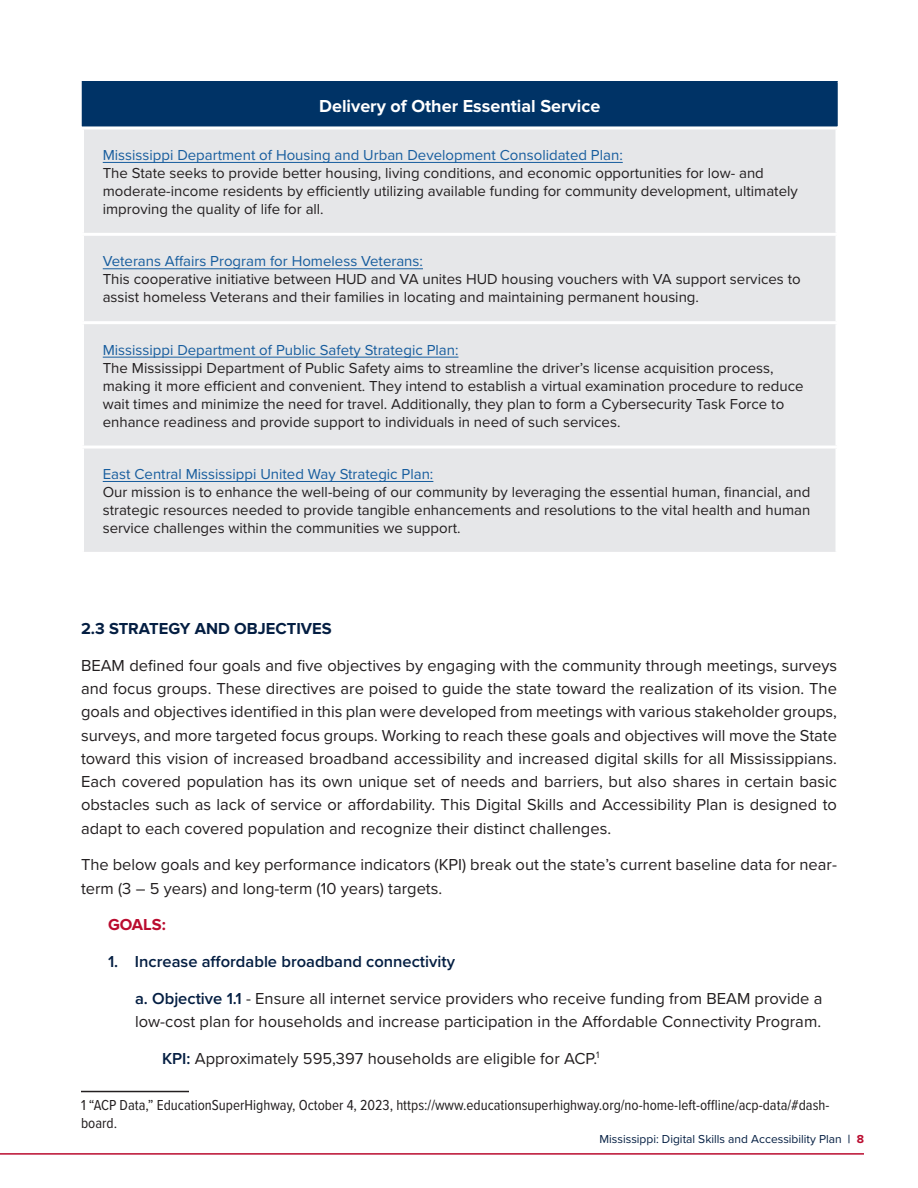
<style>
.page{position:relative;width:918px;height:1188px;background:#fff}
.page>*{position:absolute;margin:0;border:0;box-sizing:border-box;transform-origin:0 0}
.t1{font:700 18px "Proxima Nova";color:#fff}
.Body{font:16.5px/23.2px "Proxima Nova";color:#231f20}
.Body-2{font:600 16.5px "Proxima Nova";color:#041e42}
.Body-3{font:700 16.5px "Proxima Nova";color:#041e42}
.Body-4{font:700 16.5px "Proxima Nova";color:#ba0c2f}
.t2{font:15px/18px "Proxima Nova";color:#231f20}
.t3{font:15px "Proxima Nova";color:#175d9e}
.t4{font:15px/18px "Proxima Nova Cond";color:#231f20}
.t5{font:12px "Proxima Nova";color:#041e42}
.s1{font-weight:600;color:#041e42}
.s2{font-weight:600}
.s3{font-weight:700;color:#ba0c2f}
</style>
<div class="page">
<hr style="left:0;top:1153px;width:864px;height:2px;background:#ba0c2f">
<div style="left:82px;top:82px;width:755px;height:46px;background:#036"></div>
<div style="left:84px;top:129px;width:752px;height:423px;background:#e6e7e9"></div>
<hr style="left:82px;top:81px;width:756px;height:1px;background:#036">
<hr style="left:836px;top:83px;width:2px;height:43px;background:#036">
<hr style="left:81px;top:126px;width:757px;height:3px;background:#fff">
<hr style="left:81px;top:233px;width:757px;height:3px;background:#fff">
<hr style="left:81px;top:321px;width:757px;height:3px;background:#fff">
<hr style="left:81px;top:446px;width:757px;height:3px;background:#fff">
<hr style="left:103px;top:162px;width:520px;height:1px;background:#175d9e">
<hr style="left:103px;top:268px;width:320px;height:1px;background:#175d9e">
<hr style="left:103px;top:357px;width:355px;height:1px;background:#175d9e">
<hr style="left:103px;top:481px;width:330px;height:1px;background:#175d9e">
<hr style="left:81px;top:1091px;width:108px;height:1px;background:#231f20">
<p class="t1" style="left:319px;top:96px;width:283px">Delivery of Other Essential Service</p>
<p class="t3" style="left:103px;top:144px;width:522px">Mississippi Department of Housing and Urban Development Consolidated Plan:</p>
<p class="t2" style="left:103px;top:163px;width:697px">The State seeks to provide better housing, living conditions, and economic opportunities for low- and moderate-income residents by efficiently utilizing available funding for community development, ultimately improving the quality of life for all.</p>
<p class="t3" style="left:103px;top:250px;width:322px">Veterans Affairs Program for Homeless Veterans:</p>
<p class="t2" style="left:103px;top:270px;width:700px">This cooperative initiative between HUD and VA unites HUD housing vouchers with VA support services to assist homeless Veterans and their families in locating and maintaining permanent housing.</p>
<p class="t3" style="left:103px;top:339px;width:357px">Mississippi Department of Public Safety Strategic Plan:</p>
<p class="t2" style="left:103px;top:358px;width:703px">The Mississippi Department of Public Safety aims to streamline the driver’s license acquisition process, making it more efficient and convenient. They intend to establish a virtual examination procedure to reduce wait times and minimize the need for travel. Additionally, they plan to form a Cybersecurity Task Force to enhance readiness and provide support to individuals in need of such services.</p>
<p class="t3" style="left:103px;top:463px;width:332px">East Central Mississippi United Way Strategic Plan:</p>
<p class="t2" style="left:103px;top:482px;width:709px;text-align:justify">Our mission is to enhance the well-being of our community by leveraging the essential human, financial, and strategic resources needed to provide tangible enhancements and resolutions to the vital health and human service challenges within the communities we support.</p>
<p class="Body-3" style="left:81px;top:619px;width:252px">2.3 STRATEGY AND OBJECTIVES</p>
<p class="Body" style="left:81px;top:653px;width:758px;text-align:justify">BEAM defined four goals and five objectives by engaging with the community through meetings, surveys and focus groups. These directives are poised to guide the state toward the realization of its vision. The goals and objectives identified in this plan were developed from meetings with various stakeholder groups, surveys, and more targeted focus groups. Working to reach these goals and objectives will move the State toward this vision of increased broadband accessibility and increased digital skills for all Mississippians.<br>Each covered population has its own unique set of needs and barriers, but also shares in certain basic obstacles such as lack of service or affordability. This Digital Skills and Accessibility Plan is designed to adapt to each covered population and recognize their distinct challenges.</p>
<p class="Body" style="left:81px;top:852px;width:758px">The below goals and key performance indicators (KPI) break out the state’s current baseline data for near&shy;term (3 – 5 years) and long-term (10 years) targets.</p>
<p class="Body-4" style="left:108px;top:915px;width:59px">GOALS:</p>
<p class="Body-2" style="left:108px;top:949px;width:349px">1. Increase affordable broadband connectivity</p>
<p class="Body" style="left:135px;top:986px;width:689px"><span class="s1">a. Objective 1.1</span> - Ensure all internet service providers who receive funding from BEAM provide a low-cost plan for households and increase participation in the Affordable Connectivity Program.</p>
<p class="Body" style="left:162px;top:1046px;width:439px"><span class="s1">KPI:</span> Approximately 595,397 households are eligible for ACP.<sup>1</sup></p>
<p class="t4" style="left:81px;top:1095px;width:750px">1 “ACP Data,” EducationSuperHighway, October 4, 2023, https://www.educationsuperhighway.org/no-home-left-offline/acp-data/#dash&shy;board.</p>
<p class="t5" style="left:600px;top:1130px;width:266px">Mississippi: Digital Skills and Accessibility Plan <span class="s2">|</span> <span class="s3">8</span></p>
</div>
